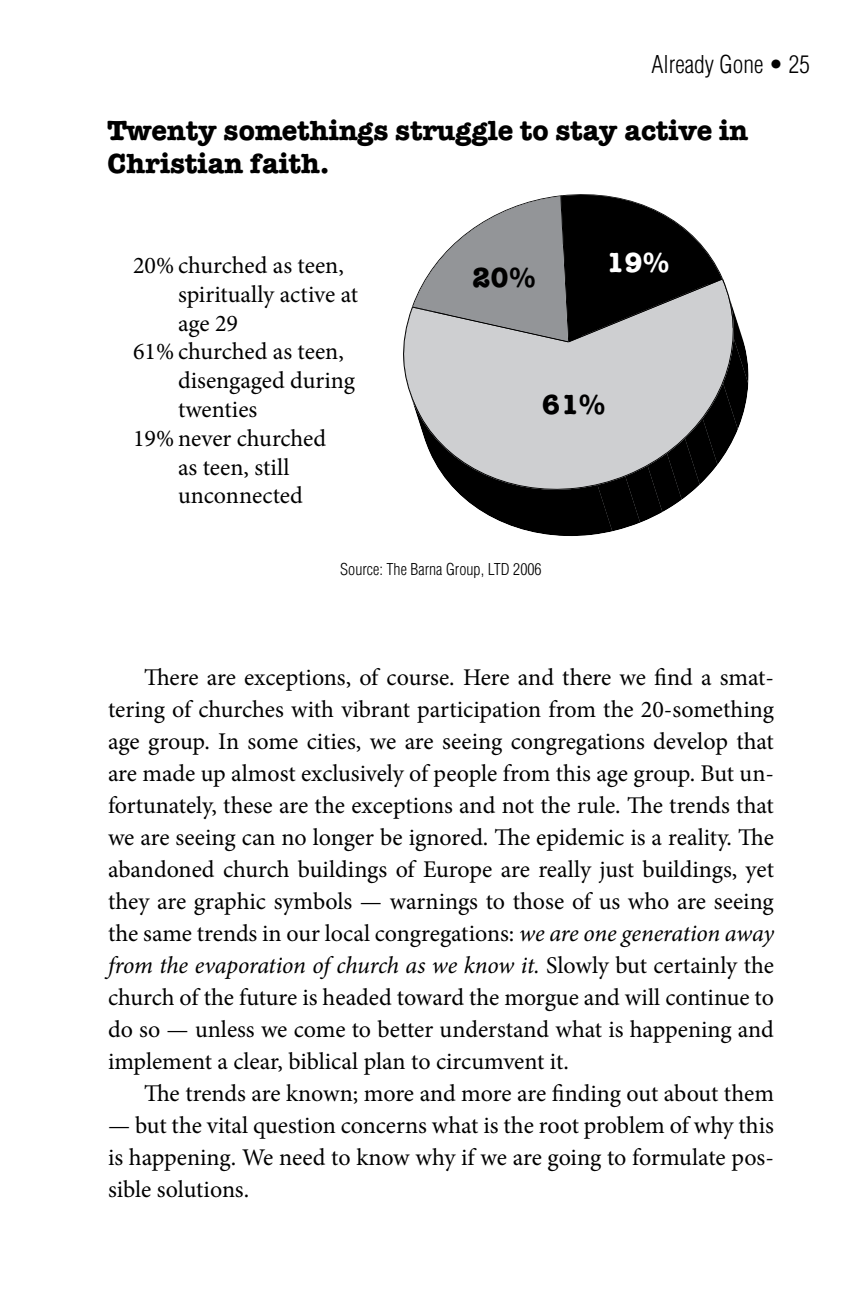
<style>
.page{position:relative;width:864px;height:1296px;background:#fff}
.page>*{position:absolute;margin:0;border:0;box-sizing:border-box;transform-origin:0 0}
.t1{font:700 28px/33.6px "American Typewriter";color:#000}
.t2{font:700 28px "American Typewriter";color:#fff}
.t3{font:24px/32px "Minion Pro";color:#000;text-align:justify}
.t4{font:italic 24px "Minion Pro";letter-spacing:-.01em;color:#000}
.t5{font:300 condensed 24px "Helvetica";color:#000}
.t6{font:300 condensed 16px "Helvetica";color:#000}
.s1{font-style:italic}
.s2{font-style:normal}
</style>
<div class="page">
<svg style="left:425px;top:194px;width:324px;height:342px"></svg>
<svg style="left:403px;top:279px;width:334px;height:217px;background:#a1a2a4"></svg>
<p class="t5" style="left:652px;top:50px;width:160px">Already Gone • 25</p>
<p class="t1" style="left:107px;top:114px;width:642px">Twenty somethings struggle to stay active in<br>Christian faith.</p>
<p class="t3" style="left:133px;top:249px;width:212px">20% churched as teen,</p>
<p class="t3" style="left:178px;top:278px;width:182px">spiritually active at</p>
<p class="t3" style="left:178px;top:307px;width:62px">age 29</p>
<p class="t3" style="left:133px;top:336px;width:212px">61% churched as teen,</p>
<p class="t3" style="left:178px;top:365px;width:179px">disengaged during</p>
<p class="t3" style="left:178px;top:393px;width:81px">twenties</p>
<p class="t3" style="left:133px;top:422px;width:195px">19% never churched</p>
<p class="t3" style="left:178px;top:451px;width:113px">as teen, still</p>
<p class="t3" style="left:178px;top:480px;width:126px">unconnected</p>
<p class="t1" style="left:472px;top:261px;width:65px">20%</p>
<p class="t2" style="left:606px;top:246px;width:65px">19%</p>
<p class="t1" style="left:542px;top:388px;width:65px">61%</p>
<p class="t6" style="left:340px;top:560px;width:203px">Source: The Barna Group, LTD 2006</p>
<p class="t3" style="left:144px;top:662px;width:632px">There are exceptions, of course. Here and there we find a smat-</p>
<p class="t3" style="left:108px;top:694px;width:668px">tering of churches with vibrant participation from the 20-something</p>
<p class="t3" style="left:108px;top:726px;width:667px">age group. In some cities, we are seeing congregations develop that</p>
<p class="t3" style="left:108px;top:758px;width:668px">are made up almost exclusively of people from this age group. But un-</p>
<p class="t3" style="left:108px;top:790px;width:667px">fortunately, these are the exceptions and not the rule. The trends that</p>
<p class="t3" style="left:108px;top:822px;width:667px">we are seeing can no longer be ignored. The epidemic is a reality. The</p>
<p class="t3" style="left:108px;top:854px;width:667px">abandoned church buildings of Europe are really just buildings, yet</p>
<p class="t3" style="left:108px;top:886px;width:667px">they are graphic symbols — warnings to those of us who are seeing</p>
<p class="t3" style="left:108px;top:918px;width:668px">the same trends in our local congregations: <span class="s1">we are one generation away</span></p>
<p class="t4" style="left:108px;top:949px;width:668px">from the evaporation of church as we know it. <span class="s2">Slowly but certainly the</span></p>
<p class="t3" style="left:108px;top:982px;width:668px">church of the future is headed toward the morgue and will continue to</p>
<p class="t3" style="left:108px;top:1014px;width:668px">do so — unless we come to better understand what is happening and</p>
<p class="t3" style="left:108px;top:1046px;width:462px">implement a clear, biblical plan to circumvent it.</p>
<p class="t3" style="left:144px;top:1078px;width:632px">The trends are known; more and more are finding out about them</p>
<p class="t3" style="left:108px;top:1110px;width:667px">— but the vital question concerns what is the root problem of why this is happening. We need to know why if we are going to formulate pos&shy;sible solutions.</p>
</div>
